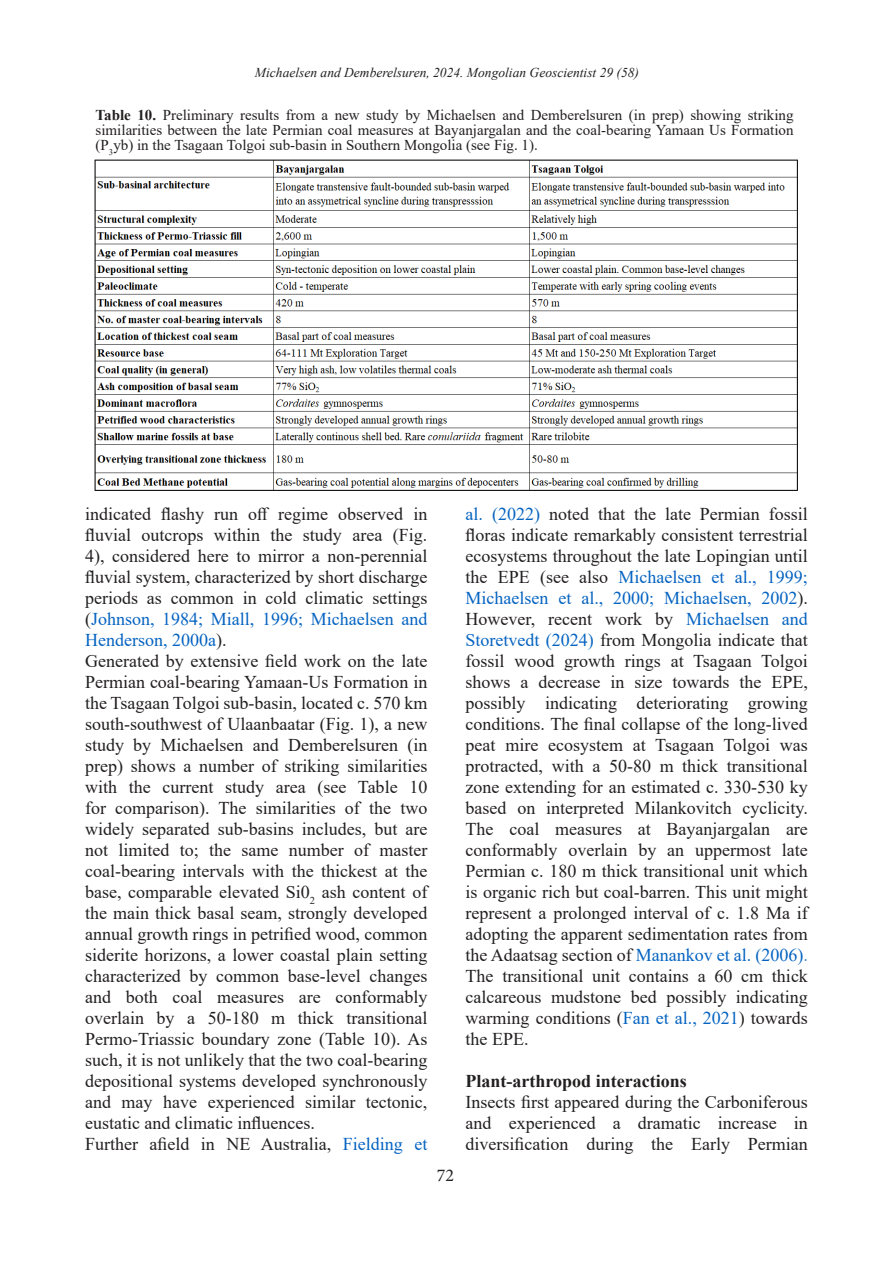
<style>
.page{position:relative;width:893px;height:1263px;background:#fff}
.page>*{position:absolute;margin:0;border:0;box-sizing:border-box;transform-origin:0 0}
.t1{font:18px/21px "Times New Roman";color:#221f1f;text-align:justify}
.t2{font:700 18px "Times New Roman";color:#221f1f}
.t3{font:18px "Minion Pro";color:#221f1f}
.t4{font:15px/15px "Times New Roman";color:#221f1f;text-align:justify}
.t5{font:italic 13.5px "Times New Roman";color:#221f1f}
.s1{font-weight:700}
.s2{color:#0563c1}
.s3{color:#4f81bd}
</style>
<div class="page">
<img style="left:94px;top:159px;width:704px;height:332px">
<p class="t5" style="left:255px;top:67px;width:386px">Michaelsen and Demberelsuren, 2024. Mongolian Geoscientist 29 (58)</p>
<p class="t4" style="left:96px;top:109px;width:699px"><span class="s1">Table 10.</span> Preliminary results from a new study by Michaelsen and Demberelsuren (in prep) showing striking similarities between the late Permian coal measures at Bayanjargalan and the coal-bearing Yamaan Us Formation (P<sub>3</sub>yb) in the Tsagaan Tolgoi sub-basin in Southern Mongolia (see Fig. 1).</p>
<p class="t1" style="left:85px;top:502px;width:344px;text-align:left">indicated flashy run off regime observed in fluvial outcrops within the study area (Fig.<br>4), considered here to mirror a non-perennial fluvial system, characterized by short discharge periods as common in cold climatic settings (<span class="s2">Johnson, 1984; Miall, 1996; Michaelsen and Henderson, 2000a</span>).<br>Generated by extensive field work on the late Permian coal-bearing Yamaan-Us Formation in the Tsagaan Tolgoi sub-basin, located c. 570 km south-southwest of Ulaanbaatar (Fig. 1), a new study by Michaelsen and Demberelsuren (in prep) shows a number of striking similarities with the current study area (see Table 10 for comparison). The similarities of the two widely separated sub-basins includes, but are not limited to; the same number of master coal-bearing intervals with the thickest at the base, comparable elevated Si0<sub>2</sub> ash content of the main thick basal seam, strongly developed annual growth rings in petrified wood, common siderite horizons, a lower coastal plain setting characterized by common base-level changes and both coal measures are conformably overlain by a 50-180 m thick transitional Permo-Triassic boundary zone (Table 10). As such, it is not unlikely that the two coal-bearing depositional systems developed synchronously and may have experienced similar tectonic, eustatic and climatic influences.<br>Further afield in NE Australia, <span class="s2">Fielding et</span></p>
<p class="t1" style="left:466px;top:505px;width:344px"><span class="s2">al. (2022)</span> noted that the late Permian fossil floras indicate remarkably consistent terrestrial ecosystems throughout the late Lopingian until the EPE (see also <span class="s2">Michaelsen et al., 1999; Michaelsen et al., 2000; Michaelsen, 2002</span>).<br>However, recent work by <span class="s2">Michaelsen and Storetvedt (2024)</span> from Mongolia indicate that fossil wood growth rings at Tsagaan Tolgoi shows a decrease in size towards the EPE, possibly indicating deteriorating growing conditions. The final collapse of the long-lived peat mire ecosystem at Tsagaan Tolgoi was protracted, with a 50-80 m thick transitional zone extending for an estimated c. 330-530 ky based on interpreted Milankovitch cyclicity.<br>The coal measures at Bayanjargalan are conformably overlain by an uppermost late Permian c. 180 m thick transitional unit which is organic rich but coal-barren. This unit might represent a prolonged interval of c. 1.8 Ma if adopting the apparent sedimentation rates from the Adaatsag section of <span class="s2">Manankov et al. (2006)</span><span class="s3">.<br></span>The transitional unit contains a 60 cm thick calcareous mudstone bed possibly indicating warming conditions (<span class="s2">Fan et al., 2021</span>) towards the EPE.</p>
<p class="t2" style="left:466px;top:1074px;width:223px">Plant-arthropod interactions</p>
<p class="t1" style="left:466px;top:1090px;width:344px">Insects first appeared during the Carboniferous and experienced a dramatic increase in diversification during the Early Permian</p>
<p class="t3" style="left:437px;top:1164px;width:19px">72</p>
</div>
